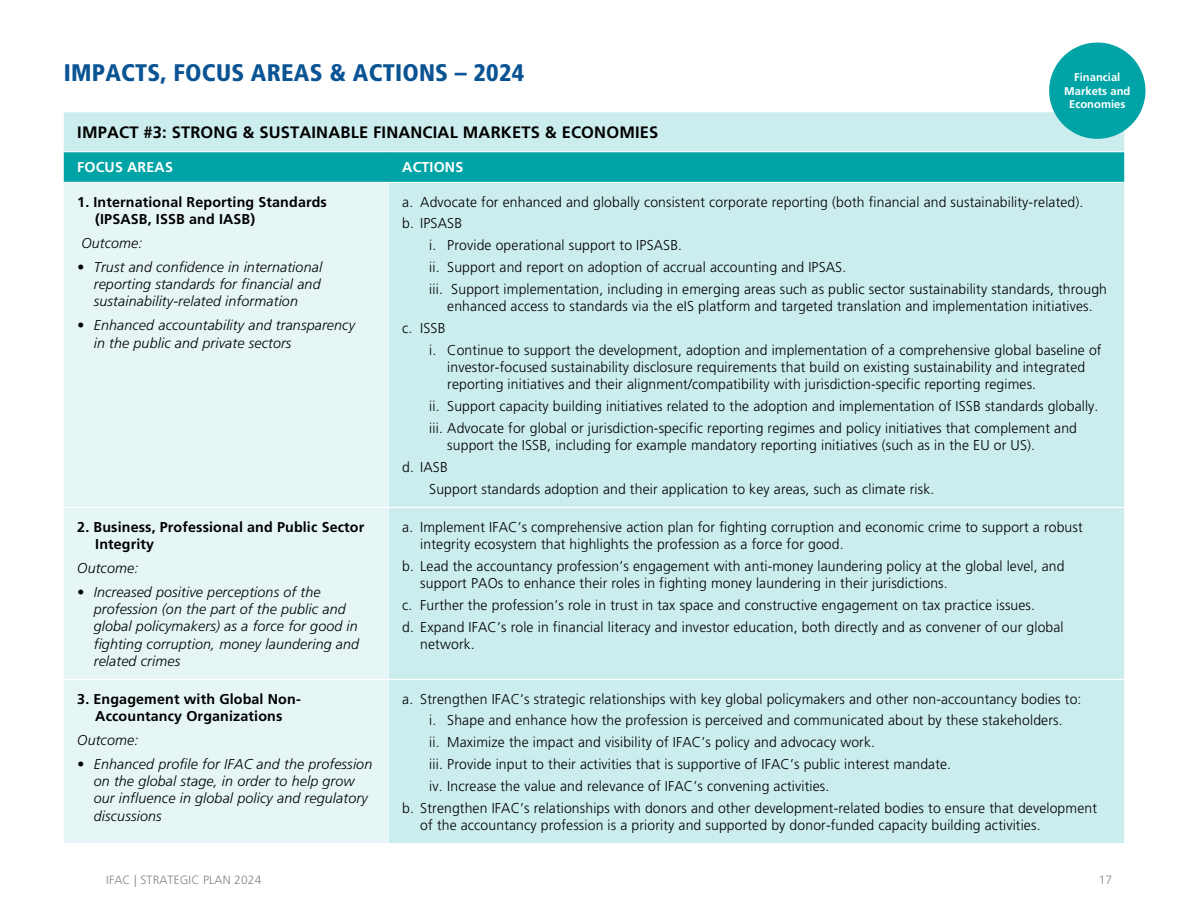
<style>
.page{position:relative;width:1188px;height:918px;background:#fff}
.page>*{position:absolute;margin:0;border:0;box-sizing:border-box;transform-origin:0 0}
.t1{font:900 condensed 24px "Frutiger LT Std";letter-spacing:.01em;color:#0b5494}
.t2{font:700 16.5px "Frutiger LT Std";letter-spacing:.01em;color:#000}
.t3{font:300 14.25px/21.9px "Frutiger LT Std";letter-spacing:.01em;color:#000}
.t4{font:italic 300 14.25px/17.2px "Frutiger LT Std";letter-spacing:.01em;color:#000}
.t5{font:700 14.25px/17.2px "Frutiger LT Std";letter-spacing:.01em;color:#000}
.t6{font:700 14.25px "Frutiger LT Std";letter-spacing:.01em;color:#fff}
.t7{font:300 12px "Frutiger LT Std";letter-spacing:.01em;color:#838383}
.t8{font:700 11.25px/13.5px "Frutiger LT Std";color:#fff;text-align:center}
</style>
<div class="page">
<div style="left:64px;top:112px;width:1060px;height:731px;background:#cceded"></div>
<div style="left:64px;top:152px;width:1060px;height:30px;background:#00a4a6"></div>
<div style="left:64px;top:183px;width:325px;height:660px;background:#e6f6f6"></div>
<hr style="left:64px;top:151px;width:325px;height:1px;background:#fff">
<hr style="left:389px;top:151px;width:735px;height:1px;background:#fff">
<hr style="left:64px;top:182px;width:325px;height:1px;background:#fff">
<hr style="left:389px;top:182px;width:735px;height:1px;background:#fff">
<hr style="left:64px;top:507px;width:325px;height:1px;background:#fff">
<hr style="left:389px;top:507px;width:735px;height:1px;background:#fff">
<hr style="left:64px;top:679px;width:325px;height:1px;background:#fff">
<hr style="left:389px;top:679px;width:735px;height:1px;background:#fff">
<div style="left:1049px;top:43px;width:96px;height:96px;background:#00a4a6;border-radius:50%"></div>
<h1 class="t1" style="left:64px;top:58px;width:462px">IMPACTS, FOCUS AREAS &amp; ACTIONS – 2024</h1>
<p class="t8" style="left:1064px;top:71px;width:68px">Financial<br>Markets and<br>Economies</p>
<p class="t2" style="left:77px;top:123px;width:583px">IMPACT #3: STRONG &amp; SUSTAINABLE FINANCIAL MARKETS &amp; ECONOMIES</p>
<p class="t6" style="left:77px;top:159px;width:97px">FOCUS AREAS</p>
<p class="t6" style="left:402px;top:159px;width:63px">ACTIONS</p>
<p class="t5" style="left:95px;top:193px;width:233px;text-indent:-18px">1. International Reporting Standards (IPSASB, ISSB and IASB)</p>
<p class="t4" style="left:81px;top:234px;width:63px">Outcome:</p>
<p class="t4" style="left:94px;top:258px;width:230px;text-align:justify;text-indent:-17px">• Trust and confidence in international reporting standards for financial and sustainability-related information</p>
<p class="t4" style="left:94px;top:317px;width:263px;text-indent:-17px">• Enhanced accountability and transparency in the public and private sectors</p>
<p class="t3" style="left:402px;top:191px;width:683px">a. Advocate for enhanced and globally consistent corporate reporting (both financial and sustainability-related).</p>
<p class="t3" style="left:402px;top:213px;width:61px">b. IPSASB</p>
<p class="t3" style="left:429px;top:235px;width:254px">i. Provide operational support to IPSASB.</p>
<p class="t3" style="left:429px;top:256px;width:419px">ii. Support and report on adoption of accrual accounting and IPSAS.</p>
<p class="t3" style="left:429px;top:278px;width:679px">iii. Support implementation, including in emerging areas such as public sector sustainability standards, through</p>
<p class="t3" style="left:447px;top:296px;width:647px">enhanced access to standards via the eIS platform and targeted translation and implementation initiatives.</p>
<p class="t3" style="left:429px;top:317px;width:674px;text-indent:-27px">c. ISSB<br>i. Continue to support the development, adoption and implementation of a comprehensive global baseline of</p>
<p class="t3" style="left:447px;top:359px;width:639px;line-height:17.2px">investor-focused sustainability disclosure requirements that build on existing sustainability and integrated reporting initiatives and their alignment/compatibility with jurisdiction-specific reporting regimes.</p>
<p class="t3" style="left:429px;top:396px;width:671px">ii. Support capacity building initiatives related to the adoption and implementation of ISSB standards globally. iii. Advocate for global or jurisdiction-specific reporting regimes and policy initiatives that complement and</p>
<p class="t3" style="left:447px;top:435px;width:589px">support the ISSB, including for example mandatory reporting initiatives (such as in the EU or US).</p>
<p class="t3" style="left:402px;top:457px;width:47px">d. IASB</p>
<p class="t3" style="left:429px;top:478px;width:507px">Support standards adoption and their application to key areas, such as climate risk.</p>
<p class="t5" style="left:95px;top:518px;width:271px;text-indent:-18px">2. Business, Professional and Public Sector<br>Integrity</p>
<p class="t4" style="left:77px;top:560px;width:63px">Outcome:</p>
<p class="t4" style="left:94px;top:584px;width:267px;text-indent:-17px">• Increased positive perceptions of the profession (on the part of the public and global policymakers) as a force for good in fighting corruption, money laundering and related crimes</p>
<p class="t5" style="left:77px;top:690px;width:225px;text-align:center">3. Engagement with Global Non-<br>Accountancy Organizations</p>
<p class="t4" style="left:77px;top:731px;width:63px">Outcome:</p>
<p class="t4" style="left:94px;top:755px;width:280px;text-indent:-17px">• Enhanced profile for IFAC and the profession on the global stage, in order to help grow our influence in global policy and regulatory discussions</p>
<p class="t3" style="left:420px;top:518px;width:664px;line-height:17.2px;text-indent:-18px">a. Implement IFAC’s comprehensive action plan for fighting corruption and economic crime to support a robust integrity ecosystem that highlights the profession as a force for good.</p>
<p class="t3" style="left:420px;top:557px;width:646px;line-height:17.2px;text-indent:-18px">b. Lead the accountancy profession’s engagement with anti-money laundering policy at the global level, and support PAOs to enhance their roles in fighting money laundering in their jurisdictions.</p>
<p class="t3" style="left:402px;top:594px;width:663px">c. Further the profession’s role in trust in tax space and constructive engagement on tax practice issues.<br>d. Expand IFAC’s role in financial literacy and investor education, both directly and as convener of our global</p>
<p class="t3" style="left:420px;top:633px;width:56px">network.</p>
<p class="t3" style="left:402px;top:688px;width:681px">a. Strengthen IFAC’s strategic relationships with key global policymakers and other non-accountancy bodies to:</p>
<p class="t3" style="left:429px;top:710px;width:635px">i. Shape and enhance how the profession is perceived and communicated about by these stakeholders.</p>
<p class="t3" style="left:429px;top:732px;width:447px">ii. Maximize the impact and visibility of IFAC’s policy and advocacy work.</p>
<p class="t3" style="left:429px;top:753px;width:523px">iii. Provide input to their activities that is supportive of IFAC’s public interest mandate.</p>
<p class="t3" style="left:429px;top:775px;width:401px">iv. Increase the value and relevance of IFAC’s convening activities.</p>
<p class="t3" style="left:402px;top:797px;width:696px">b. Strengthen IFAC’s relationships with donors and other development-related bodies to ensure that development</p>
<p class="t3" style="left:420px;top:814px;width:622px">of the accountancy profession is a priority and supported by donor-funded capacity building activities.</p>
<p class="t7" style="left:106px;top:873px;width:157px">IFAC | STRATEGIC PLAN 2024</p>
<p class="t7" style="left:1099px;top:873px;width:15px">17</p>
</div>
